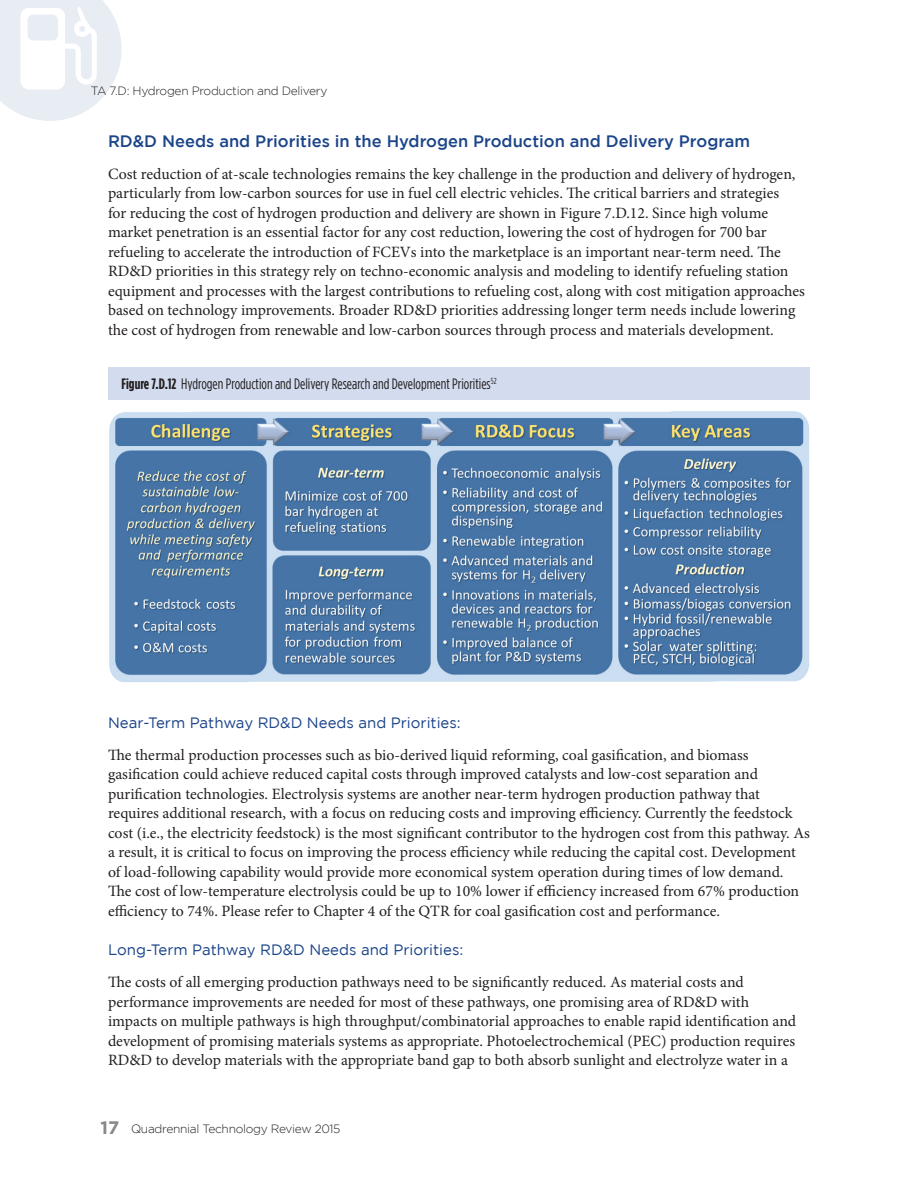
<style>
.page{position:relative;width:918px;height:1188px;background:#fff}
.page>*{position:absolute;margin:0;border:0;box-sizing:border-box;transform-origin:0 0}
.Header_Two{font:500 16.5px "Gotham";color:#1b4489}
.Body_Text{font:15.75px/19.5px "Minion Pro";color:#231f20}
.Header_Three{font:15px "Gotham";color:#1b4489}
.Figure_Text{font:15px "Gotham Condensed";color:#231f20}
.t1{font:300 12px "Gotham";letter-spacing:-.025em;color:#231f20}
.s1{font-weight:700}
.s2{font-weight:700;font-size:18px;color:#8a888a}
</style>
<div class="page">
<svg style="left:0;top:0;width:122px;height:121px"></svg>
<div style="left:108px;top:367px;width:702px;height:33px;background:#d3dcef"></div>
<img style="left:109px;top:411px;width:700px;height:271px">
<p class="t1" style="left:91px;top:84px;width:238px">TA 7.D: Hydrogen Production and Delivery</p>
<p class="Header_Two" style="left:108px;top:132px;width:644px">RD&amp;D Needs and Priorities in the Hydrogen Production and Delivery Program</p>
<p class="Body_Text" style="left:108px;top:164px;width:699px">Cost reduction of at-scale technologies remains the key challenge in the production and delivery of hydrogen, particularly from low-carbon sources for use in fuel cell electric vehicles. The critical barriers and strategies<br>for reducing the cost of hydrogen production and delivery are shown in Figure 7.D.12. Since high volume market penetration is an essential factor for any cost reduction, lowering the cost of hydrogen for 700 bar refueling to accelerate the introduction of FCEVs into the marketplace is an important near-term need. The RD&amp;D priorities in this strategy rely on techno-economic analysis and modeling to identify refueling station equipment and processes with the largest contributions to refueling cost, along with cost mitigation approaches based on technology improvements. Broader RD&amp;D priorities addressing longer term needs include lowering the cost of hydrogen from renewable and low-carbon sources through process and materials development.</p>
<p class="Figure_Text" style="left:122px;top:376px;width:377px"><span class="s1">Figure 7.D.12</span> Hydrogen Production and Delivery Research and Development Priorities<sup>52</sup></p>
<p class="Header_Three" style="left:108px;top:714px;width:354px">Near-Term Pathway RD&amp;D Needs and Priorities:</p>
<p class="Body_Text" style="left:108px;top:745px;width:703px">The thermal production processes such as bio-derived liquid reforming, coal gasification, and biomass gasification could achieve reduced capital costs through improved catalysts and low-cost separation and purification technologies. Electrolysis systems are another near-term hydrogen production pathway that requires additional research, with a focus on reducing costs and improving efficiency. Currently the feedstock cost (i.e., the electricity feedstock) is the most significant contributor to the hydrogen cost from this pathway. As a result, it is critical to focus on improving the process efficiency while reducing the capital cost. Development of load-following capability would provide more economical system operation during times of low demand.<br>The cost of low-temperature electrolysis could be up to 10% lower if efficiency increased from 67% production efficiency to 74%. Please refer to Chapter 4 of the QTR for coal gasification cost and performance.</p>
<p class="Header_Three" style="left:108px;top:942px;width:357px">Long-Term Pathway RD&amp;D Needs and Priorities:</p>
<p class="Body_Text" style="left:108px;top:973px;width:690px">The costs of all emerging production pathways need to be significantly reduced. As material costs and performance improvements are needed for most of these pathways, one promising area of RD&amp;D with impacts on multiple pathways is high throughput/combinatorial approaches to enable rapid identification and development of promising materials systems as appropriate. Photoelectrochemical (PEC) production requires RD&amp;D to develop materials with the appropriate band gap to both absorb sunlight and electrolyze water in a</p>
<p class="t1" style="left:101px;top:1122px;width:242px"><span class="s2">17</span> Quadrennial Technology Review 2015</p>
</div>
